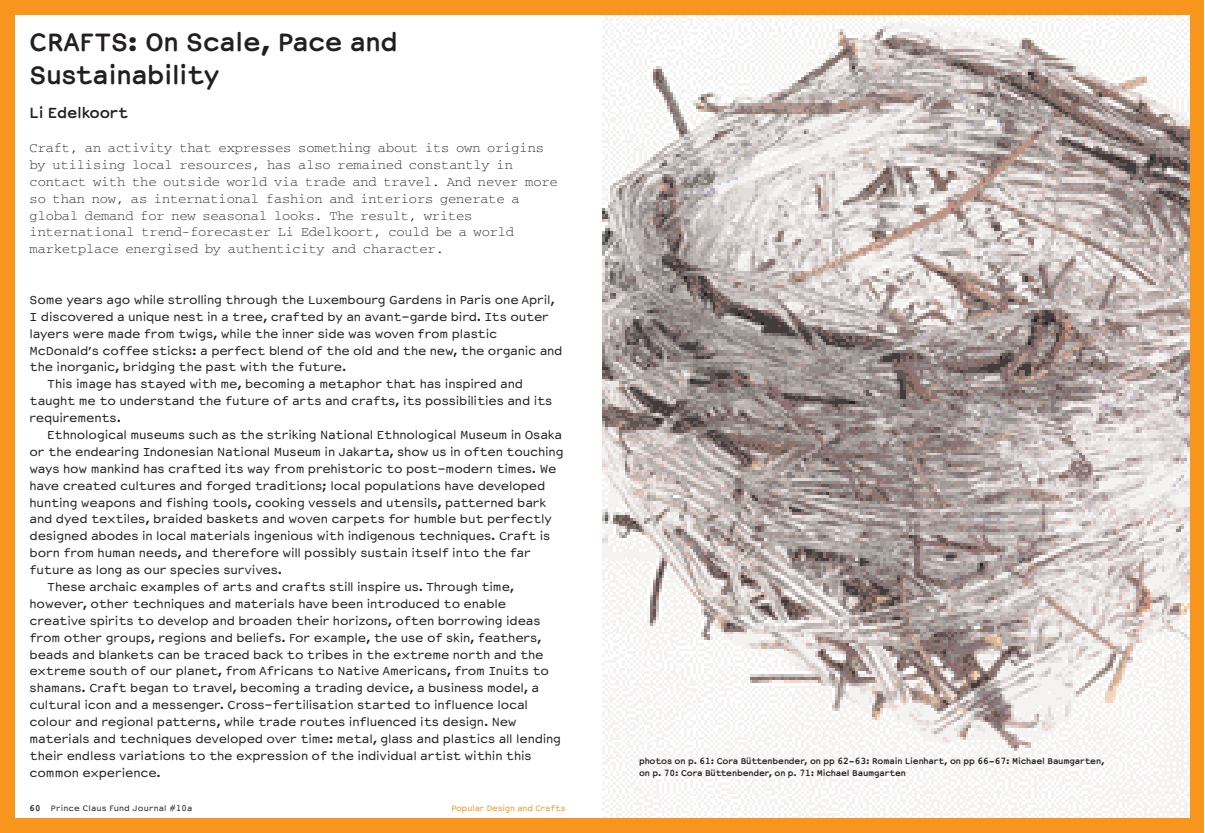
<style>
.page{position:relative;width:1205px;height:833px;background:#fff}
.page>*{position:absolute;margin:0;border:0;box-sizing:border-box;transform-origin:0 0}
.t1{font:700 30px/33.8px "Courier Sans";letter-spacing:-.01em;color:#231f20}
.t2{font:700 17.5px "Courier Sans";letter-spacing:-.01em;color:#231f20}
.t3{font:13.75px "Courier Sans";letter-spacing:-.01em;color:#231f20}
.t4{font:13.75px/16.9px "Courier";letter-spacing:-.01em;color:#231f20}
.t5{font:700 10px/12.5px "Courier Sans";letter-spacing:-.01em;color:#231f20}
.t6{font:9.38px "Courier Sans";letter-spacing:.015em;color:#231f20}
.t7{font:9.38px "Courier Sans";letter-spacing:-.01em;color:#f7951d}
.s1{font-weight:700}
</style>
<div class="page">
<img style="left:602px;top:14px;width:589px;height:805px">
<div style="left:0;top:0;width:14px;height:832px;background:#f7951d"></div>
<div style="left:1191px;top:0;width:13px;height:832px;background:#f7951d"></div>
<div style="left:0;top:0;width:1204px;height:14px;background:#f7951d"></div>
<div style="left:0;top:819px;width:1204px;height:13px;background:#f7951d"></div>
<h1 class="t1" style="left:30px;top:27px;width:370px">CRAFTS: On Scale, Pace and<br>Sustainability</h1>
<p class="t2" style="left:30px;top:107px;width:100px">Li Edelkoort</p>
<p class="t4" style="left:30px;top:140px;width:530px">Craft, an activity that expresses something about its own origins by utilising local resources, has also remained constantly in contact with the outside world via trade and travel. And never more so than now, as international fashion and interiors generate a global demand for new seasonal looks. The result, writes international trend-forecaster Li Edelkoort, could be a world marketplace energised by authenticity and character.</p>
<p class="t3" style="left:30px;top:295px;width:527px">Some years ago while strolling through the Luxembourg Gardens in Paris one April,</p>
<p class="t3" style="left:30px;top:312px;width:521px">I discovered a unique nest in a tree, crafted by an avant-garde bird. Its outer</p>
<p class="t3" style="left:30px;top:329px;width:469px">layers were made from twigs, while the inner side was woven from plastic</p>
<p class="t3" style="left:30px;top:346px;width:534px">McDonald’s coffee sticks: a perfect blend of the old and the new, the organic and</p>
<p class="t3" style="left:30px;top:363px;width:318px">the inorganic, bridging the past with the future.</p>
<p class="t3" style="left:47px;top:379px;width:477px">This image has stayed with me, becoming a metaphor that has inspired and</p>
<p class="t3" style="left:30px;top:396px;width:524px">taught me to understand the future of arts and crafts, its possibilities and its</p>
<p class="t3" style="left:30px;top:413px;width:93px">requirements.</p>
<p class="t3" style="left:47px;top:430px;width:516px">Ethnological museums such as the striking National Ethnological Museum in Osaka</p>
<p class="t3" style="left:30px;top:447px;width:535px">or the endearing Indonesian National Museum in Jakarta, show us in often touching</p>
<p class="t3" style="left:30px;top:464px;width:528px">ways how mankind has crafted its way from prehistoric to post-modern times. We</p>
<p class="t3" style="left:30px;top:481px;width:517px">have created cultures and forged traditions; local populations have developed</p>
<p class="t3" style="left:30px;top:498px;width:518px">hunting weapons and fishing tools, cooking vessels and utensils, patterned bark</p>
<p class="t3" style="left:30px;top:514px;width:524px">and dyed textiles, braided baskets and woven carpets for humble but perfectly</p>
<p class="t3" style="left:30px;top:531px;width:522px">designed abodes in local materials ingenious with indigenous techniques. Craft is</p>
<p class="t3" style="left:30px;top:548px;width:503px">born from human needs, and therefore will possibly sustain itself into the far</p>
<p class="t3" style="left:30px;top:565px;width:254px">future as long as our species survives.</p>
<p class="t3" style="left:47px;top:582px;width:468px">These archaic examples of arts and crafts still inspire us. Through time,</p>
<p class="t3" style="left:30px;top:599px;width:478px">however, other techniques and materials have been introduced to enable</p>
<p class="t3" style="left:30px;top:616px;width:513px">creative spirits to develop and broaden their horizons, often borrowing ideas</p>
<p class="t3" style="left:30px;top:633px;width:513px">from other groups, regions and beliefs. For example, the use of skin, feathers,</p>
<p class="t3" style="left:30px;top:649px;width:516px">beads and blankets can be traced back to tribes in the extreme north and the</p>
<p class="t3" style="left:30px;top:666px;width:521px">extreme south of our planet, from Africans to Native Americans, from Inuits to</p>
<p class="t3" style="left:30px;top:683px;width:511px">shamans. Craft began to travel, becoming a trading device, a business model, a</p>
<p class="t3" style="left:30px;top:700px;width:500px">cultural icon and a messenger. Cross-fertilisation started to influence local</p>
<p class="t3" style="left:30px;top:717px;width:489px">colour and regional patterns, while trade routes influenced its design. New</p>
<p class="t3" style="left:30px;top:734px;width:533px">materials and techniques developed over time: metal, glass and plastics all lending</p>
<p class="t3" style="left:30px;top:751px;width:504px">their endless variations to the expression of the individual artist within this</p>
<p class="t3" style="left:30px;top:768px;width:133px">common experience.</p>
<p class="t6" style="left:30px;top:804px;width:164px"><span class="s1">60</span> Prince Claus Fund Journal #10a</p>
<p class="t7" style="left:451px;top:804px;width:116px">Popular Design and Crafts</p>
<p class="t5" style="left:639px;top:755px;width:467px">photos on p. 61: Cora Büttenbender, on pp 62-63: Romain Lienhart, on pp 66-67: Michael Baumgarten, on p. 70: Cora Büttenbender, on p. 71: Michael Baumgarten</p>
</div>
